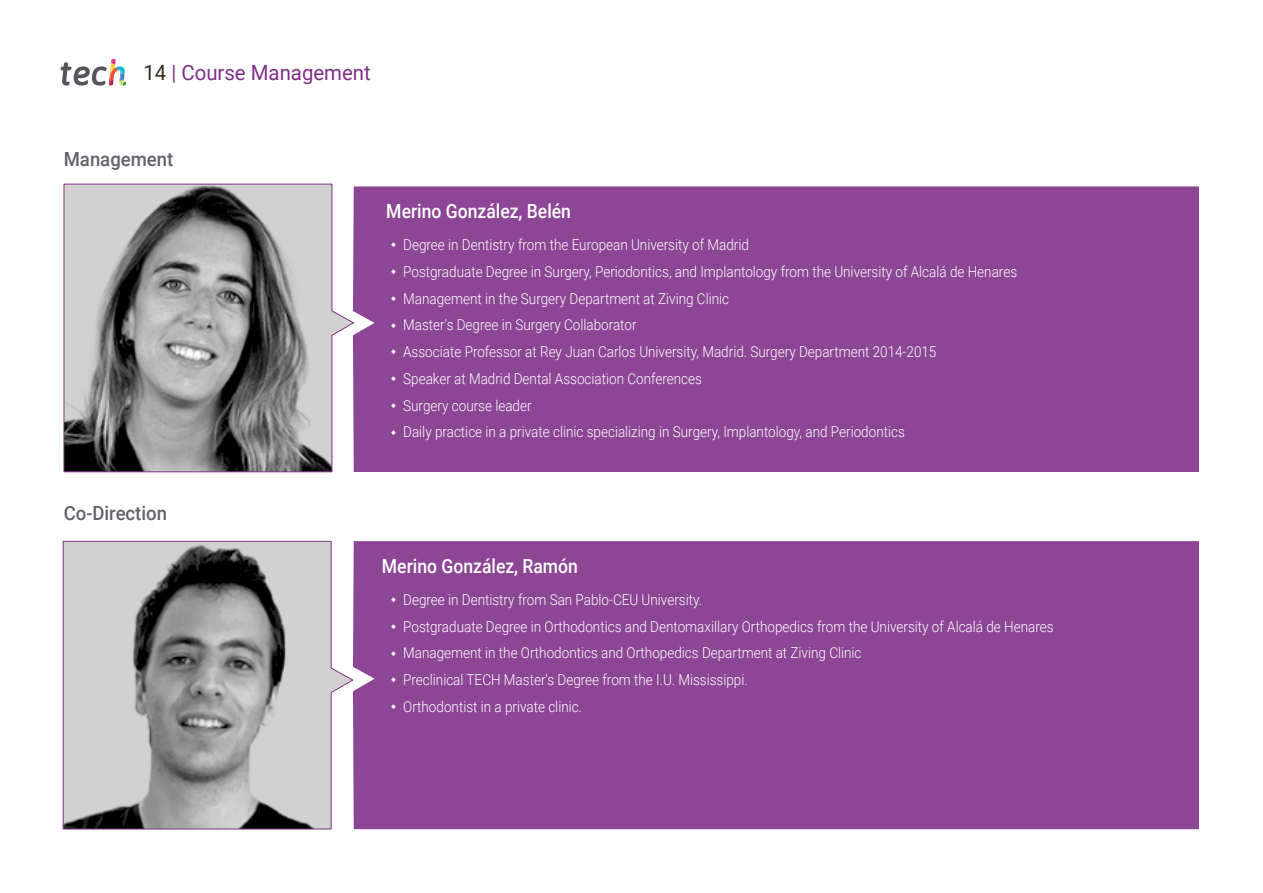
<style>
.page{position:relative;width:1263px;height:893px;background:#fff}
.page>*{position:absolute;margin:0;border:0;box-sizing:border-box;transform-origin:0 0}
.t1{font:21px "Roboto";color:#813089}
.t2{font:500 19.5px "Roboto";color:#fff;scale:.9 1}
.t3{font:500 19.5px "Roboto";color:#61646a;scale:.95 1}
.t4{font:300 15px/26.7px "Roboto";color:#fff;scale:.9 1}
.s1{color:#312e20}
</style>
<div class="page">
<div style="left:354px;top:186px;width:845px;height:286px;background:#8d4595"></div>
<svg style="left:64px;top:184px;width:290px;height:288px;background:#979597"></svg>
<div style="left:353px;top:541px;width:846px;height:288px;background:#8d4595"></div>
<svg style="left:63px;top:541px;width:290px;height:288px;background:#acaaac"></svg>
<svg style="left:61px;top:59px;width:65px;height:27px"></svg>
<svg style="left:391px;top:243px;width:5px;height:5px"></svg>
<svg style="left:391px;top:269px;width:5px;height:5px"></svg>
<svg style="left:391px;top:296px;width:5px;height:5px"></svg>
<svg style="left:391px;top:323px;width:5px;height:5px"></svg>
<svg style="left:391px;top:350px;width:5px;height:5px"></svg>
<svg style="left:391px;top:376px;width:5px;height:5px"></svg>
<svg style="left:391px;top:403px;width:5px;height:5px"></svg>
<svg style="left:391px;top:430px;width:5px;height:5px"></svg>
<svg style="left:391px;top:597px;width:5px;height:5px"></svg>
<svg style="left:391px;top:624px;width:5px;height:5px"></svg>
<svg style="left:391px;top:651px;width:5px;height:5px"></svg>
<svg style="left:391px;top:677px;width:5px;height:5px"></svg>
<svg style="left:391px;top:704px;width:5px;height:5px"></svg>
<h1 class="t1" style="left:144px;top:57px;width:229px"><span class="s1">14</span> | Course Management</h1>
<h2 class="t3" style="left:64px;top:145px;width:117px">Management</h2>
<h2 class="t3" style="left:64px;top:499px;width:110px">Co-Direction</h2>
<h2 class="t2" style="left:386px;top:198px;width:207px">Merino González, Belén</h2>
<p class="t4" style="left:403px;top:231px;width:684px">Degree in Dentistry from the European University of Madrid<br>Postgraduate Degree in Surgery, Periodontics, and Implantology from the University of Alcalá de Henares Management in the Surgery Department at Ziving Clinic<br>Master's Degree in Surgery Collaborator<br>Associate Professor at Rey Juan Carlos University, Madrid. Surgery Department 2014-2015<br>Speaker at Madrid Dental Association Conferences<br>Surgery course leader<br>Daily practice in a private clinic specializing in Surgery, Implantology, and Periodontics</p>
<h2 class="t2" style="left:382px;top:552px;width:219px">Merino González, Ramón</h2>
<p class="t4" style="left:403px;top:586px;width:724px">Degree in Dentistry from San Pablo-CEU University.<br>Postgraduate Degree in Orthodontics and Dentomaxillary Orthopedics from the University of Alcalá de Henares Management in the Orthodontics and Orthopedics Department at Ziving Clinic<br>Preclinical TECH Master's Degree from the I.U. Mississippi.<br>Orthodontist in a private clinic.</p>
</div>
